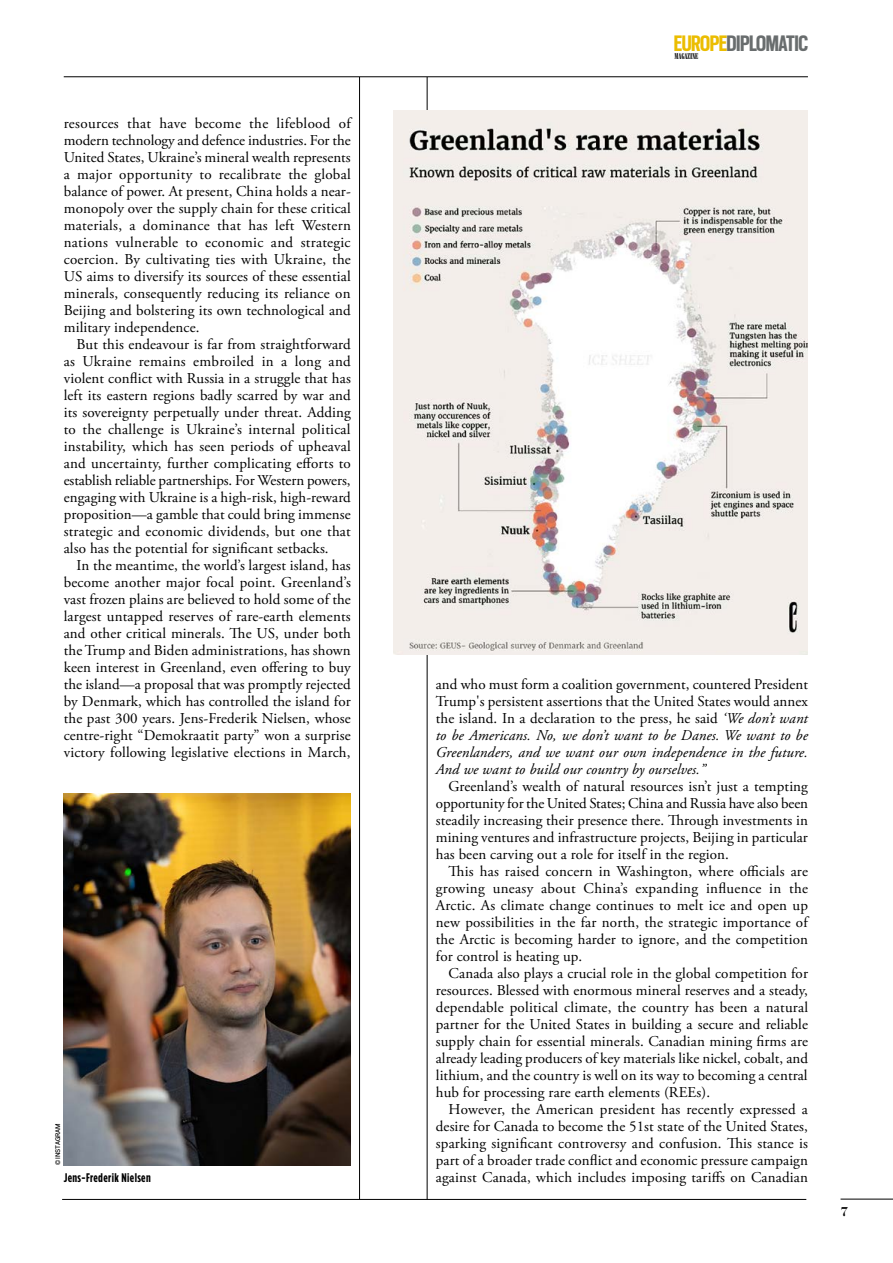
<style>
.page{position:relative;width:893px;height:1263px;background:#fff}
.page>*{position:absolute;margin:0;border:0;box-sizing:border-box;transform-origin:0 0}
.t1{font:700 24.9px "Scout Cond";letter-spacing:-.02em;color:#696d6e}
.t2{font:15px/17px "Adobe Garamond Pro";letter-spacing:.01em;color:#000;text-align:justify}
.t3{font:italic 15px/17px "Adobe Garamond Pro";letter-spacing:.01em;color:#000;text-align:justify}
.t4{font:700 13.5px "Bodoni Svty Two ITCTT";color:#000}
.t5{font:700 12.45px "Gotham Condensed";letter-spacing:.03em;color:#000}
.t6{font:8.1px "Bodoni Poster Compressed";letter-spacing:-.02em;color:#000}
.t7{font:7.5px "Scout";color:#000}
.s1{color:#ebbd00}
.s2{font-style:normal}
</style>
<div class="page">
<hr style="left:62px;top:1199px;width:744px;height:1px;background:#000">
<hr style="left:64px;top:77px;width:744px;height:1px;background:#000">
<hr style="left:427px;top:77px;width:1px;height:1122px;background:#000">
<hr style="left:359px;top:77px;width:1px;height:1122px;background:#000">
<img style="left:64px;top:793px;width:287px;height:372px">
<img style="left:393px;top:111px;width:415px;height:544px">
<hr style="left:840px;top:1199px;width:53px;height:1px;background:#000">
<p class="t2" style="left:64px;top:115px;width:289px">resources that have become the lifeblood of modern technology and defence industries. For the United States, Ukraine’s mineral wealth represents a major opportunity to recalibrate the global balance of power. At present, China holds a near&shy;monopoly over the supply chain for these critical materials, a dominance that has left Western nations vulnerable to economic and strategic coercion. By cultivating ties with Ukraine, the US aims to diversify its sources of these essential minerals, consequently reducing its reliance on Beijing and bolstering its own technological and military independence.</p>
<p class="t2" style="left:64px;top:336px;width:289px;text-indent:13px">But this endeavour is far from straightforward as Ukraine remains embroiled in a long and violent conflict with Russia in a struggle that has left its eastern regions badly scarred by war and its sovereignty perpetually under threat. Adding to the challenge is Ukraine’s internal political instability, which has seen periods of upheaval and uncertainty, further complicating efforts to establish reliable partnerships. For Western powers, engaging with Ukraine is a high-risk, high-reward proposition—a gamble that could bring immense strategic and economic dividends, but one that also has the potential for significant setbacks.</p>
<p class="t2" style="left:64px;top:557px;width:289px;text-indent:13px">In the meantime, the world’s largest island, has become another major focal point. Greenland’s vast frozen plains are believed to hold some of the largest untapped reserves of rare-earth elements and other critical minerals. The US, under both the Trump and Biden administrations, has shown keen interest in Greenland, even offering to buy the island—a proposal that was promptly rejected by Denmark, which has controlled the island for the past 300 years. Jens-Frederik Nielsen, whose centre-right “Demokraatit party” won a surprise victory following legislative elections in March,</p>
<p class="t7" style="left:53px;top:1165px;width:44px;rotate:-90deg">© INSTAGRAM</p>
<h1 class="t1" style="left:674px;top:27px;width:136px"><span class="s1">EUROPE</span>DIPLOMATIC</h1>
<p class="t6" style="left:675px;top:51px;width:25px">MAGAZINE</p>
<p class="t3" style="left:436px;top:676px;width:374px"><span class="s2">and who must form a coalition government, countered President Trump's persistent assertions that the United States would annex the island. In a declaration to the press, he said</span> ‘We don’t want to be Americans. No, we don’t want to be Danes. We want to be Greenlanders, and we want our own independence in the future.<br>And we want to build our country by ourselves.”</p>
<p class="t2" style="left:436px;top:778px;width:374px;text-indent:13px">Greenland’s wealth of natural resources isn’t just a tempting opportunity for the United States; China and Russia have also been steadily increasing their presence there. Through investments in mining ventures and infrastructure projects, Beijing in particular has been carving out a role for itself in the region.</p>
<p class="t2" style="left:436px;top:863px;width:374px;text-indent:13px">This has raised concern in Washington, where officials are growing uneasy about China’s expanding influence in the Arctic. As climate change continues to melt ice and open up new possibilities in the far north, the strategic importance of the Arctic is becoming harder to ignore, and the competition for control is heating up.</p>
<p class="t2" style="left:436px;top:965px;width:374px;text-indent:13px">Canada also plays a crucial role in the global competition for resources. Blessed with enormous mineral reserves and a steady, dependable political climate, the country has been a natural partner for the United States in building a secure and reliable supply chain for essential minerals. Canadian mining firms are already leading producers of key materials like nickel, cobalt, and lithium, and the country is well on its way to becoming a central hub for processing rare earth elements (REEs).</p>
<p class="t2" style="left:436px;top:1101px;width:374px;text-indent:13px">However, the American president has recently expressed a desire for Canada to become the 51st state of the United States, sparking significant controversy and confusion. This stance is part of a broader trade conflict and economic pressure campaign</p>
<p class="t5" style="left:64px;top:1171px;width:88px">Jens-Frederik Nielsen</p>
<p class="t2" style="left:436px;top:1169px;width:374px">against Canada, which includes imposing tariffs on Canadian</p>
<p class="t4" style="left:840px;top:1200px;width:9px">7</p>
</div>
